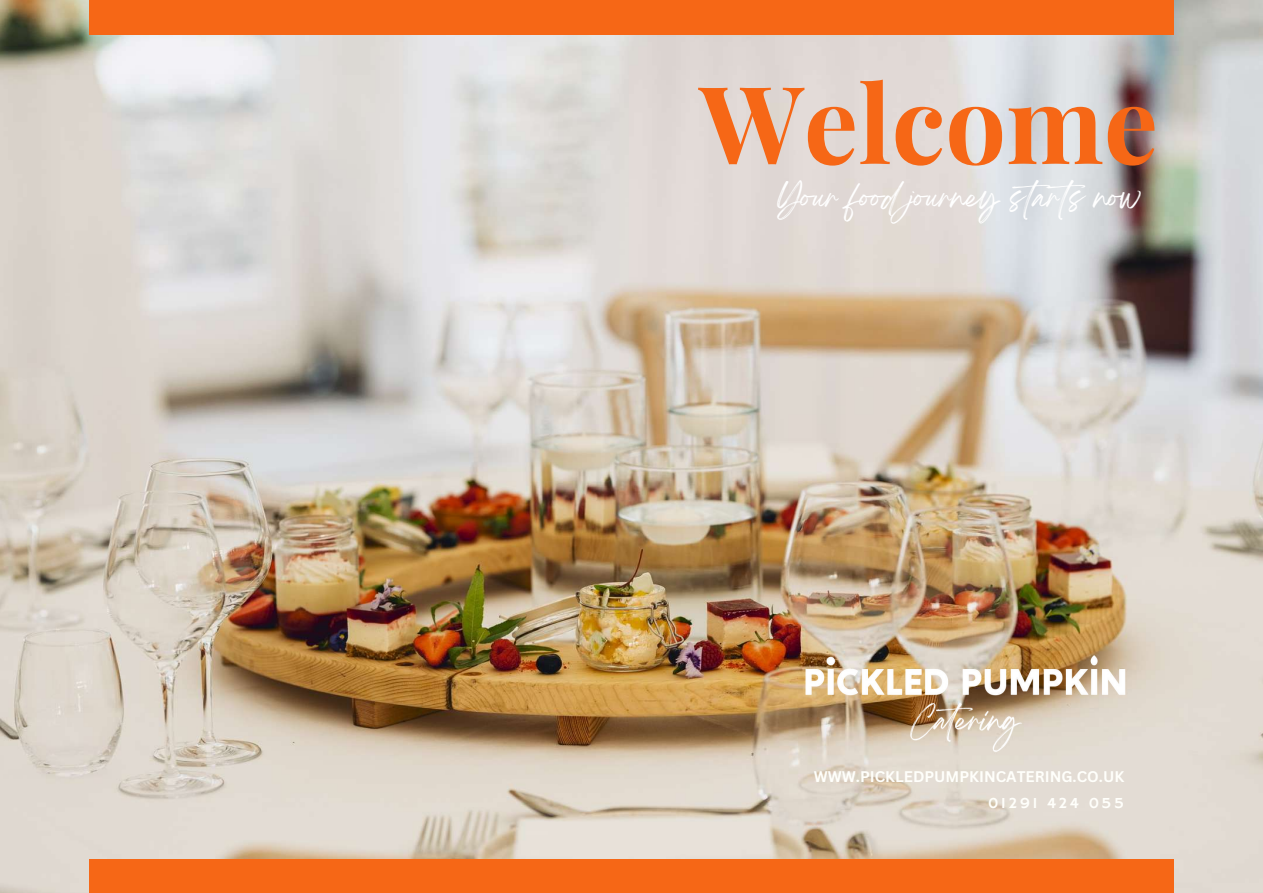
<style>
.page{position:relative;width:1263px;height:893px;background:#fff}
.page>*{position:absolute;margin:0;border:0;box-sizing:border-box;transform-origin:0 0}
.t1{font:700 107.85px "Playfair Display";color:#f66716}
.t2{font:27px "Breathing";color:#fff}
.t3{font:15.6px "Hammersmith One";letter-spacing:.145em;color:#fffffb}
.t4{font:700 15px "Canva Sans";color:#fffffb}
</style>
<div class="page">
<img style="left:0;top:0;width:1263px;height:893px">
<div style="left:89px;top:859px;width:1085px;height:34px;background:#f66716"></div>
<div style="left:89px;top:0;width:1085px;height:34px;background:#f66716"></div>
<img style="left:777px;top:636px;width:384px;height:131px">
<h1 class="t1" style="left:699px;top:47px;width:460px">Welcome</h1>
<h2 class="t2" style="left:777px;top:188px;width:365px">Your food journey starts now</h2>
<p class="t4" style="left:814px;top:766px;width:312px">WWW.PICKLEDPUMPKINCATERING.CO.UK</p>
<p class="t3" style="left:988px;top:794px;width:138px">01291 424 055</p>
</div>
